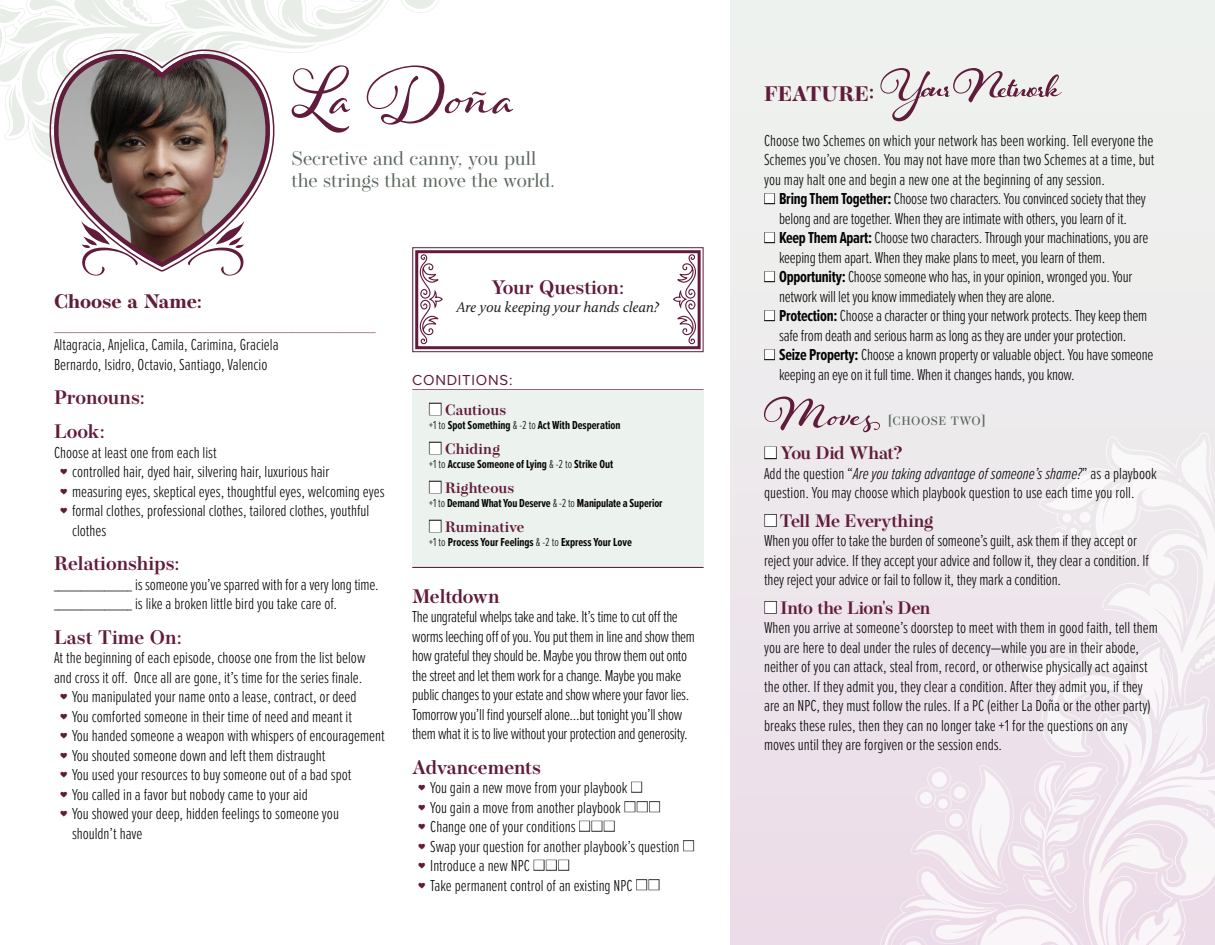
<style>
.page{position:relative;width:1215px;height:945px;background:#fff}
.page>*{position:absolute;margin:0;border:0;box-sizing:border-box;transform-origin:0 0}
.t1{font:90px "Hummingbird";color:#611b3b}
.t2{font:700 54px "Hummingbird";letter-spacing:-.06em;color:#611b3b}
.t3{font:700 21px "Operetta 8";color:#611b3b}
.t4{font:600 19.5px/34.3px "Operetta 8";color:#611b3b}
.t5{font:19.5px/22.5px "Operetta 12";color:#5a675d}
.t6{font:700 19.5px "Operetta 8";color:#611b3b}
.t7{font:600 19.5px "Operetta 8";letter-spacing:-.02em;color:#611b3b}
.t8{font:600 18px "Operetta 8";letter-spacing:-.025em;color:#611b3b}
.t9{font:300 16.5px/19.5px "Proxima Nova Ex Cn";color:#040503}
.t10{font:300 16.5px/19.5px "Proxima Nova Ex Cn";letter-spacing:-.02em;color:#040503}
.t11{font:600 15px "Operetta 8";letter-spacing:.01em;color:#611b3b}
.t12{font:italic 15px "Calluna";color:#231f20}
.t13{font:15px "Proxima Nova";letter-spacing:.05em;color:#611b3b}
.t14{font:700 12px "Proxima Nova Ex Cn";color:#040503}
.t15{font:500 12px "Operetta 8";letter-spacing:.05em;color:#5a675d}
.s1{font-family:"Proxima Nova";font-weight:400;font-size:19.5px;color:#231f20}
.s2{font-weight:300}
.s3{color:#231f20}
.s4{font-family:"Proxima Nova";font-weight:400;color:#231f20}
.s5{font-weight:700}
.s6{font-style:italic}
</style>
<div class="page">
<div style="left:731px;top:0;width:484px;height:945px;background:linear-gradient(to right,#ede9ec,#eef1ee)"></div>
<svg style="left:878px;top:438px;width:137px;height:507px;background:#ede5ec"></svg>
<svg style="left:1015px;top:419px;width:200px;height:526px;fill:#ede9ec"></svg>
<svg style="left:0;top:0;width:439px;height:140px"></svg>
<svg style="left:223px;top:273px;width:15px;height:3px"></svg>
<svg style="left:88px;top:273px;width:15px;height:3px"></svg>
<svg style="left:27px;top:47px;width:268px;height:226px"></svg>
<svg style="left:30px;top:50px;width:258px;height:220px"></svg>
<hr style="left:412px;top:389px;width:292px;height:2px;background:#611b3b">
<div style="left:412px;top:391px;width:292px;height:32px;background:#ecf2ed"></div>
<div style="left:412px;top:419px;width:292px;height:30px;background:#ecf2ed"></div>
<div style="left:412px;top:430px;width:292px;height:32px;background:#ecf2ed"></div>
<div style="left:412px;top:458px;width:292px;height:30px;background:#ecf2ed"></div>
<div style="left:412px;top:469px;width:292px;height:32px;background:#ecf2ed"></div>
<div style="left:412px;top:497px;width:292px;height:30px;background:#ecf2ed"></div>
<div style="left:412px;top:508px;width:292px;height:32px;background:#ecf2ed"></div>
<div style="left:412px;top:536px;width:292px;height:30px;background:#ecf2ed"></div>
<hr style="left:412px;top:567px;width:292px;height:1px;background:#611b3b">
<svg style="left:412px;top:247px;width:292px;height:106px"></svg>
<div style="left:415px;top:250px;width:286px;height:99px;border:3px solid #611b3b"></div>
<h1 class="t1" style="left:292px;top:29px;width:223px">La Doña</h1>
<p class="t5" style="left:292px;top:147px;width:265px">Secretive and canny, you pull the strings that move the world.</p>
<p class="t6" style="left:54px;top:290px;width:150px">Choose a Name:</p>
<p class="t4" style="left:54px;top:307px;width:323px">___________________________</p>
<p class="t9" style="left:54px;top:334px;width:226px">Altagracia, Anjelica, Camila, Carimina, Graciela<br>Bernardo, Isidro, Octavio, Santiago, Valencio</p>
<p class="t4" style="left:54px;top:380px;width:92px">Pronouns:<br>Look:</p>
<p class="t9" style="left:54px;top:442px;width:164px">Choose at least one from each list</p>
<p class="t9" style="left:60px;top:461px;width:271px"><sup>ͪ</sup> controlled hair, dyed hair, silvering hair, luxurious hair</p>
<p class="t9" style="left:60px;top:481px;width:326px"><sup>ͪ</sup> measuring eyes, skeptical eyes, thoughtful eyes, welcoming eyes</p>
<p class="t9" style="left:60px;top:500px;width:311px"><sup>ͪ</sup> formal clothes, professional clothes, tailored clothes, youthful</p>
<p class="t9" style="left:72px;top:520px;width:36px">clothes</p>
<p class="t4" style="left:54px;top:546px;width:127px">Relationships:</p>
<p class="t9" style="left:54px;top:574px;width:326px">_________________ is someone you’ve sparred with for a very long time. _________________ is like a broken little bird you take care of.</p>
<p class="t4" style="left:54px;top:620px;width:129px">Last Time On:</p>
<p class="t9" style="left:54px;top:647px;width:313px">At the beginning of each episode, choose one from the list below</p>
<p class="t9" style="left:54px;top:667px;width:310px">and cross it off. Once all are gone, it’s time for the series finale.</p>
<p class="t9" style="left:60px;top:686px;width:298px"><sup>ͪ</sup> You manipulated your name onto a lease, contract, or deed</p>
<p class="t9" style="left:60px;top:706px;width:294px"><sup>ͪ</sup> You comforted someone in their time of need and meant it</p>
<p class="t9" style="left:60px;top:725px;width:326px"><sup>ͪ</sup> You handed someone a weapon with whispers of encouragement</p>
<p class="t9" style="left:60px;top:745px;width:267px"><sup>ͪ</sup> You shouted someone down and left them distraught</p>
<p class="t9" style="left:60px;top:764px;width:293px"><sup>ͪ</sup> You used your resources to buy someone out of a bad spot</p>
<p class="t9" style="left:60px;top:784px;width:249px"><sup>ͪ</sup> You called in a favor but nobody came to your aid</p>
<p class="t9" style="left:60px;top:803px;width:280px"><sup>ͪ</sup> You showed your deep, hidden feelings to someone you</p>
<p class="t9" style="left:72px;top:823px;width:72px">shouldn’t have</p>
<p class="t4" style="left:492px;top:270px;width:134px">Your Question:</p>
<p class="t12" style="left:457px;top:298px;width:204px">Are you keeping your hands clean?</p>
<p class="t13" style="left:412px;top:369px;width:102px">CONDITIONS:</p>
<p class="t11" style="left:429px;top:401px;width:79px"><span class="s1">■</span> Cautious</p>
<p class="t14" style="left:429px;top:416px;width:193px"><span class="s2">+1 to</span> Spot Something <span class="s2">&amp; -2 to</span> Act With Desperation</p>
<p class="t11" style="left:429px;top:440px;width:73px"><span class="s1">■</span> Chiding</p>
<p class="t14" style="left:429px;top:455px;width:186px"><span class="s2">+1 to</span> Accuse Someone of Lying <span class="s2">&amp; -2 to</span> Strike Out</p>
<p class="t11" style="left:429px;top:479px;width:87px"><span class="s1">■</span> Righteous</p>
<p class="t14" style="left:429px;top:494px;width:235px"><span class="s2">+1 to</span> Demand What You Deserve <span class="s2">&amp; -2 to</span> Manipulate a Superior</p>
<p class="t11" style="left:429px;top:518px;width:97px"><span class="s1">■</span> Ruminative</p>
<p class="t14" style="left:429px;top:533px;width:205px"><span class="s2">+1 to</span> Process Your Feelings <span class="s2">&amp; -2 to</span> Express Your Love</p>
<p class="t7" style="left:412px;top:585px;width:89px">Meltdown</p>
<p class="t10" style="left:412px;top:606px;width:284px">The ungrateful whelps take and take. It’s time to cut off the worms leeching off of you. You put them in line and show them how grateful they should be. Maybe you throw them out onto the street and let them work for a change. Maybe you make public changes to your estate and show where your favor lies.<br>Tomorrow you’ll find yourself alone...but tonight you’ll show them what it is to live without your protection and generosity.</p>
<p class="t4" style="left:412px;top:750px;width:130px">Advancements</p>
<p class="t9" style="left:418px;top:777px;width:278px"><sup>ͪ</sup> You gain a new move from your playbook <span class="s3">■<br></span><sup>ͪ</sup> You gain a move from another playbook <span class="s3">■■■<br></span><sup>ͪ</sup> Change one of your conditions <span class="s3">■■■<br></span><sup>ͪ</sup> Swap your question for another playbook’s question <span class="s3">■ </span><sup>ͪ</sup> Introduce a new NPC <span class="s3">■■■<br></span><sup>ͪ</sup> Take permanent control of an existing NPC <span class="s3">■■</span></p>
<h2 class="t2" style="left:881px;top:46px;width:179px">YourNetwork</h2>
<p class="t9" style="left:764px;top:130px;width:392px;text-align:justify">Choose two Schemes on which your network has been working. Tell everyone the Schemes you’ve chosen. You may not have more than two Schemes at a time, but you may halt one and begin a new one at the beginning of any session.</p>
<p class="t9" style="left:764px;top:188px;width:383px;text-align:center"><span class="s4">■</span> <span class="s5">Bring Them Together:</span> Choose two characters. You convinced society that they belong and are together. When they are intimate with others, you learn of it.</p>
<p class="t9" style="left:779px;top:227px;width:371px;text-indent:-15px"><span class="s4">■</span> <span class="s5">Keep Them Apart:</span> Choose two characters. Through your machinations, you are keeping them apart. When they make plans to meet, you learn of them.</p>
<p class="t9" style="left:779px;top:266px;width:355px;text-indent:-15px"><span class="s4">■</span> <span class="s5">Opportunity:</span> Choose someone who has, in your opinion, wronged you. Your network will let you know immediately when they are alone.</p>
<p class="t9" style="left:764px;top:305px;width:385px;text-align:center"><span class="s4">■</span> <span class="s5">Protection:</span> Choose a character or thing your network protects. They keep them safe from death and serious harm as long as they are under your protection.</p>
<p class="t9" style="left:779px;top:344px;width:376px;text-indent:-15px"><span class="s4">■</span> <span class="s5">Seize Property:</span> Choose a known property or valuable object. You have someone keeping an eye on it full time. When it changes hands, you know.</p>
<h2 class="t2" style="left:764px;top:374px;width:112px">Moves</h2>
<p class="t3" style="left:764px;top:81px;width:112px">FEATURE:</p>
<p class="t15" style="left:888px;top:414px;width:100px">[CHOOSE TWO]</p>
<p class="t8" style="left:764px;top:442px;width:140px"><span class="s1">■</span> You Did What?</p>
<p class="t9" style="left:764px;top:463px;width:394px">Add the question “<span class="s6">Are you taking advantage of someone’s shame?</span>” as a playbook question. You may choose which playbook question to use each time you roll.</p>
<p class="t8" style="left:764px;top:510px;width:171px"><span class="s1">■</span> Tell Me Everything</p>
<p class="t9" style="left:764px;top:530px;width:386px">When you offer to take the burden of someone’s guilt, ask them if they accept or reject your advice. If they accept your advice and follow it, they clear a condition. If they reject your advice or fail to follow it, they mark a condition.</p>
<p class="t8" style="left:764px;top:597px;width:168px"><span class="s1">■</span> Into the Lion's Den</p>
<p class="t9" style="left:764px;top:617px;width:395px">When you arrive at someone’s doorstep to meet with them in good faith, tell them you are here to deal under the rules of decency—while you are in their abode, neither of you can attack, steal from, record, or otherwise physically act against the other. If they admit you, they clear a condition. After they admit you, if they are an NPC, they must follow the rules. If a PC (either La Doña or the other party) breaks these rules, then they can no longer take +1 for the questions on any moves until they are forgiven or the session ends.</p>
</div>
